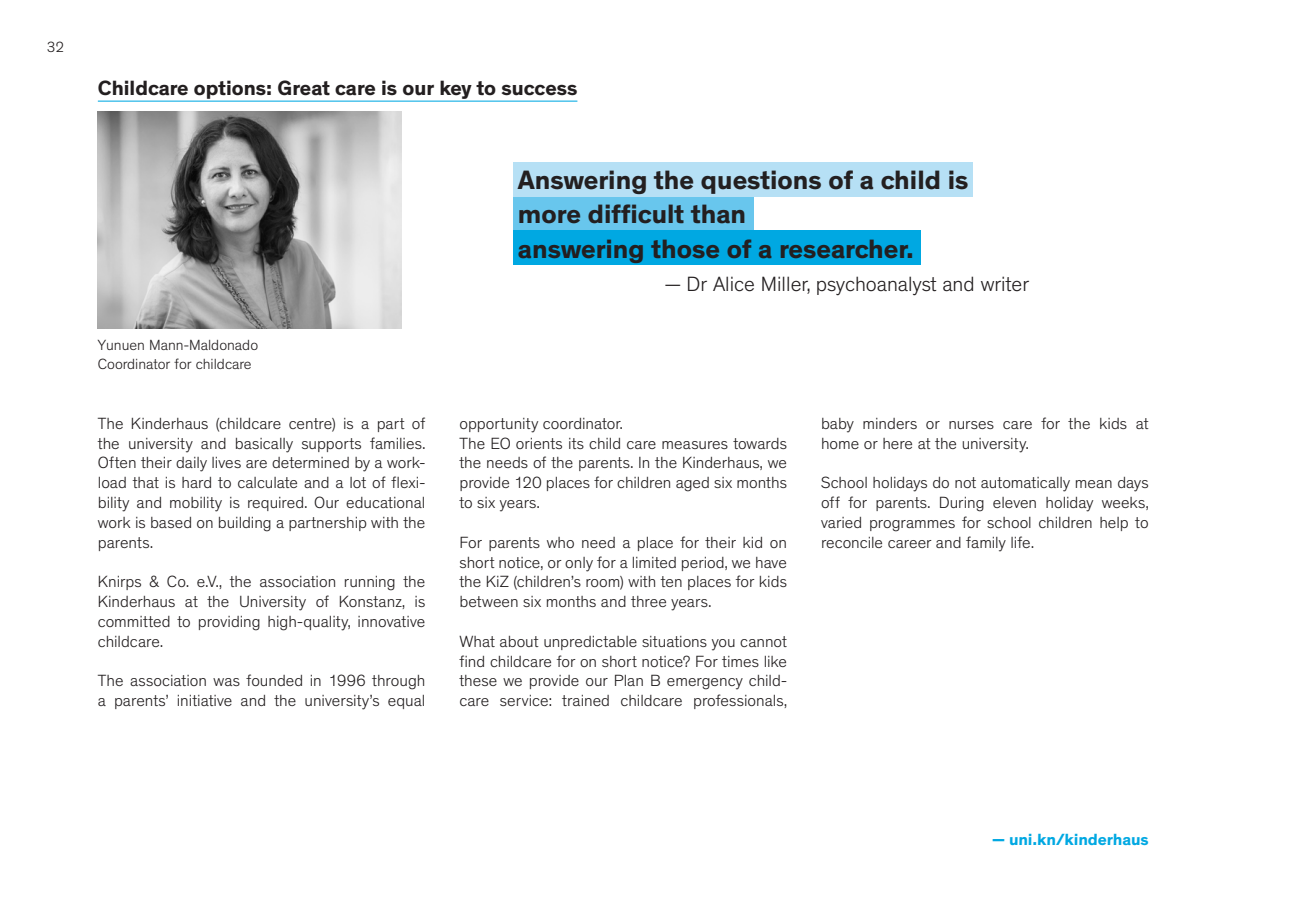
<style>
.page{position:relative;width:1289px;height:919px;background:#fff}
.page>*{position:absolute;margin:0;border:0;box-sizing:border-box;transform-origin:0 0}
.t1{font:700 27px/34.5px "Theinhardt";color:#231f20}
.Überschrift_Artikel{font:700 21px "Theinhardt";color:#231f20}
.t2{font:300 21px "Theinhardt";color:#231f20}
.t3{font:300 16.5px/19.8px "Theinhardt";color:#231f20;text-align:justify}
.t4{font:700 16.5px "Theinhardt";color:#00a8e2}
.t5{font:300 15px/19.8px "Theinhardt";color:#231f20}
</style>
<div class="page">
<hr style="left:98px;top:101px;width:479px;height:1px;background:#00a8e2">
<img style="left:98px;top:111px;width:303px;height:217px">
<div style="left:513px;top:196px;width:241px;height:34px;background:#68c6ed"></div>
<div style="left:513px;top:230px;width:408px;height:34px;background:#00a8e2"></div>
<div style="left:513px;top:162px;width:460px;height:34px;background:#b6e0f5"></div>
<p class="t5" style="left:47px;top:38px;width:19px">32</p>
<p class="Überschrift_Artikel" style="left:98px;top:75px;width:481px">Childcare options: Great care is our key to success</p>
<p class="t5" style="left:98px;top:335px;width:162px">Yunuen Mann-Maldonado<br>Coordinator for childcare</p>
<p class="t3" style="left:98px;top:413px;width:329px">The Kinderhaus (childcare centre) is a part of the university and basically supports families.<br>Often their daily lives are determined by a work&shy;load that is hard to calculate and a lot of flexi&shy;bility and mobility is required. Our educational work is based on building a partnership with the parents.</p>
<p class="t3" style="left:98px;top:572px;width:329px">Knirps &amp; Co. e.V., the association running the Kinderhaus at the University of Konstanz, is committed to providing high-quality, innovative childcare.</p>
<p class="t3" style="left:98px;top:671px;width:329px">The association was founded in 1996 through a parents’ initiative and the university’s equal</p>
<p class="t1" style="left:518px;top:163px;width:452px">Answering the questions of a child is more difficult than</p>
<p class="t1" style="left:518px;top:232px;width:397px">answering those of a researcher.</p>
<p class="t2" style="left:664px;top:271px;width:366px">— Dr Alice Miller, psychoanalyst and writer</p>
<p class="t3" style="left:459px;top:413px;width:165px">opportunity coordinator.</p>
<p class="t3" style="left:459px;top:433px;width:329px">The EO orients its child care measures towards the needs of the parents. In the Kinderhaus, we provide 120 places for children aged six months to six years.</p>
<p class="t3" style="left:459px;top:532px;width:329px">For parents who need a place for their kid on short notice, or only for a limited period, we have the KiZ (children’s room) with ten places for kids between six months and three years.</p>
<p class="t3" style="left:459px;top:631px;width:329px">What about unpredictable situations you cannot find childcare for on short notice? For times like these we provide our Plan B emergency child&shy;care service: trained childcare professionals,</p>
<p class="t3" style="left:821px;top:413px;width:329px">baby minders or nurses care for the kids at home or here at the university.</p>
<p class="t3" style="left:821px;top:473px;width:329px">School holidays do not automatically mean days off for parents. During eleven holiday weeks, varied programmes for school children help to reconcile career and family life.</p>
<p class="t4" style="left:992px;top:829px;width:158px">— uni.kn/kinderhaus</p>
</div>
